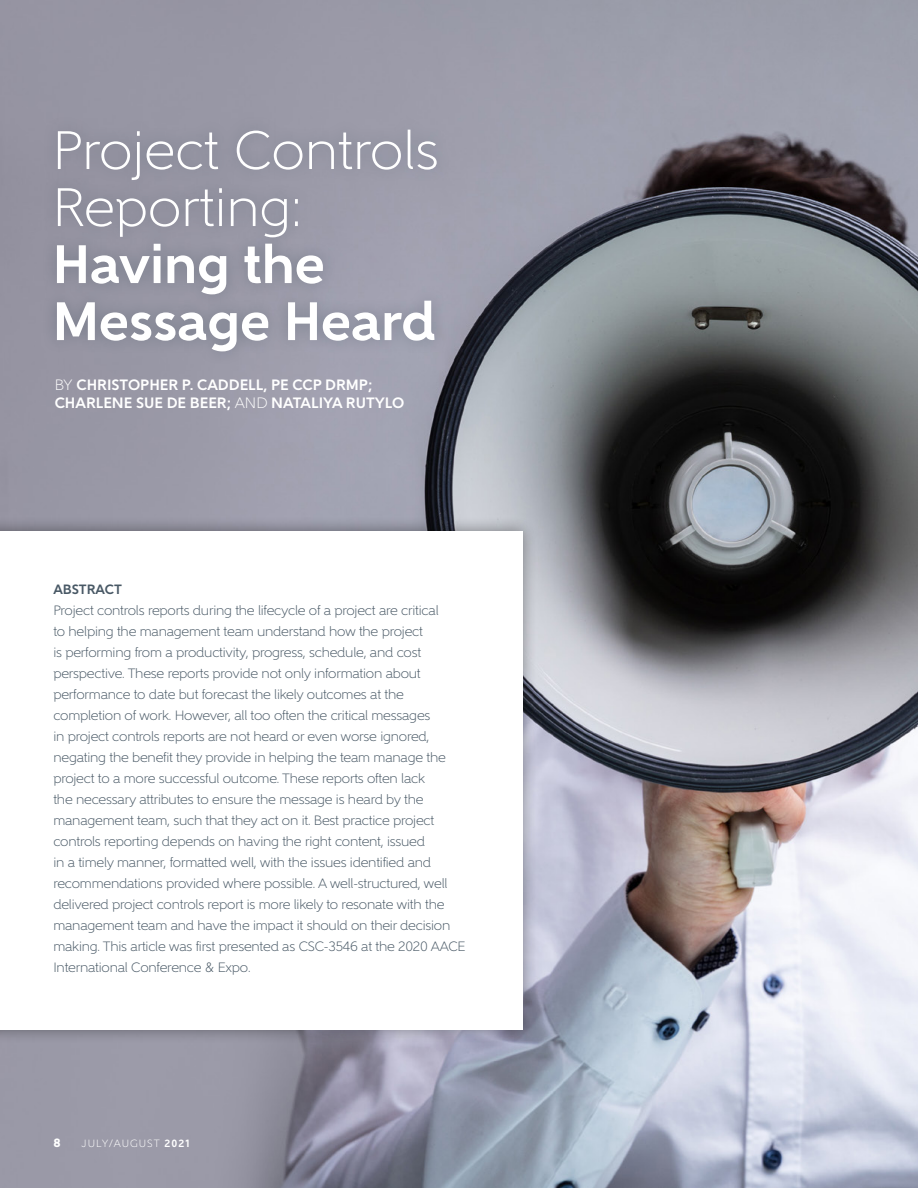
<style>
.page{position:relative;width:918px;height:1188px;background:#fff}
.page>*{position:absolute;margin:0;border:0;box-sizing:border-box;transform-origin:0 0}
.t1{font:300 54px/57px "Gentleman 400";color:#fff}
.t2{font:700 54px/57px "Gentleman 800";color:#fff}
.t3{font:700 15px/18px "Gentleman 800";color:#fff}
.t4{font:300 13.5px/21px "Gentleman 400";letter-spacing:-.015em;color:#485865}
.t5{font:700 13.5px "Gentleman 800";color:#485865}
.t6{font:800 12px "Gentleman 900";color:#fff}
.t7{font:300 10.5px "Gentleman 400";letter-spacing:.1em;color:#fff}
.s1{font-family:"Gentleman 400";font-weight:300}
.s2{font-family:"Gentleman 800";font-weight:700}
</style>
<div class="page">
<img style="left:0;top:0;width:918px;height:1188px">
<div style="left:42px;top:116px;width:409px;height:249px;background:#485865;opacity:.4"></div>
<div style="left:0;top:516px;width:537px;height:528px;background:#000;opacity:.4"></div>
<div style="left:0;top:531px;width:523px;height:498px;background:#fff"></div>
<h1 class="t1" style="left:52px;top:122px;width:388px">Project Controls<br>Reporting:</h1>
<h1 class="t2" style="left:52px;top:235px;width:385px">Having the<br>Message Heard</h1>
<p class="t3" style="left:55px;top:376px;width:351px"><span class="s1">BY</span> CHRISTOPHER P. CADDELL, PE CCP DRMP;<br>CHARLENE SUE DE BEER; <span class="s1">AND</span> NATALIYA RUTYLO</p>
<p class="t5" style="left:53px;top:581px;width:70px">ABSTRACT</p>
<p class="t4" style="left:53px;top:600px;width:414px">Project controls reports during the lifecycle of a project are critical<br>to helping the management team understand how the project<br>is performing from a productivity, progress, schedule, and cost perspective. These reports provide not only information about performance to date but forecast the likely outcomes at the completion of work. However, all too often the critical messages<br>in project controls reports are not heard or even worse ignored, negating the benefit they provide in helping the team manage the project to a more successful outcome. These reports often lack<br>the necessary attributes to ensure the message is heard by the management team, such that they act on it. Best practice project controls reporting depends on having the right content, issued<br>in a timely manner, formatted well, with the issues identified and recommendations provided where possible. A well-structured, well delivered project controls report is more likely to resonate with the management team and have the impact it should on their decision making. This article was first presented as CSC-3546 at the 2020 AACE International Conference &amp; Expo.</p>
<p class="t6" style="left:53px;top:1135px;width:9px">8</p>
<p class="t7" style="left:82px;top:1137px;width:109px">JULY/AUGUST <span class="s2">2021</span></p>
</div>
